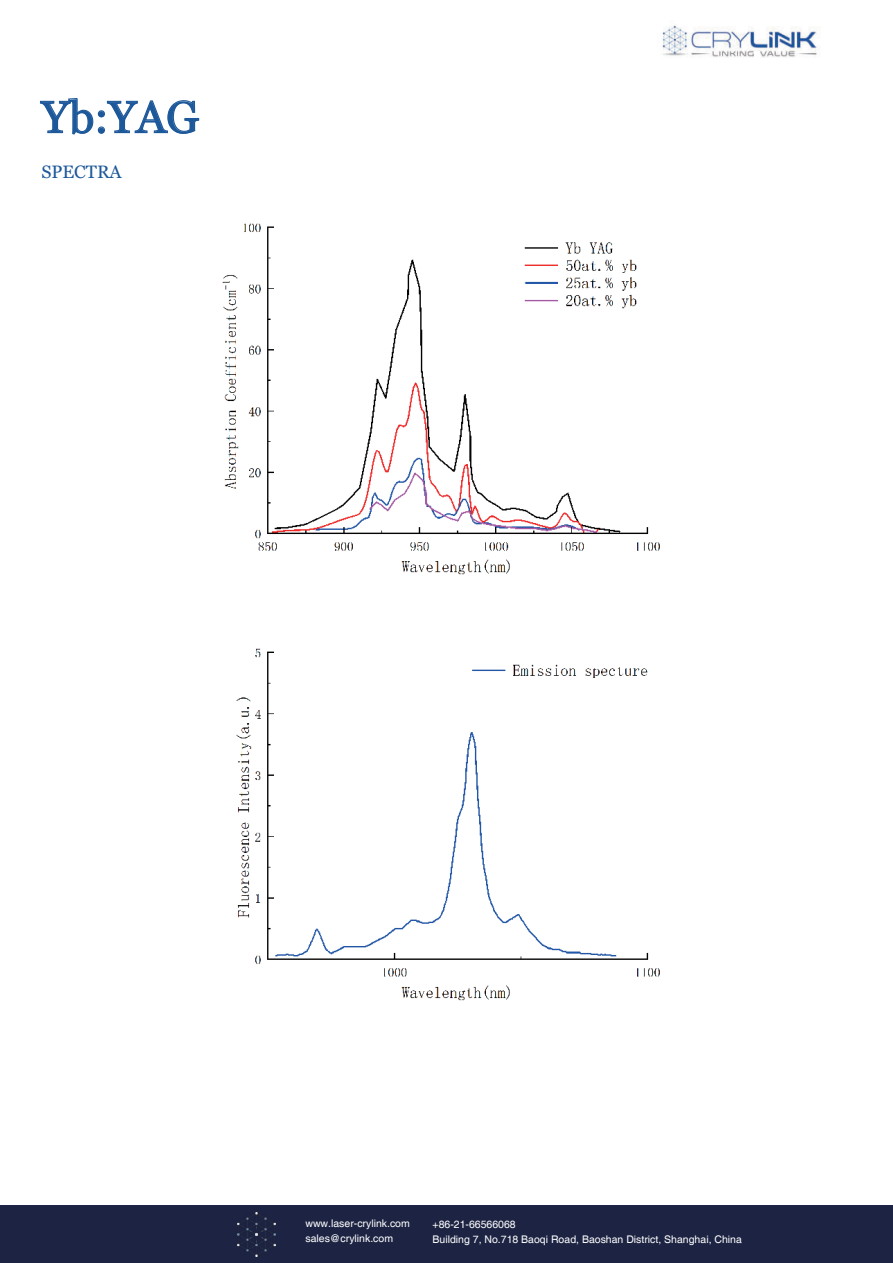
<style>
.page{position:relative;width:893px;height:1263px;background:#fff}
.page>*{position:absolute;margin:0;border:0;box-sizing:border-box;transform-origin:0 0}
.t1{font:45px "Georgia";color:#1d589a}
.t2{font:18px "Georgia";color:#1d589a}
.t3{font:10.5px/15px "Helvetica";color:#fff}
</style>
<div class="page">
<img style="left:662px;top:25px;width:158px;height:33px">
<svg style="left:40px;top:98px;width:160px;height:37px"></svg>
<div style="left:0;top:1206px;width:893px;height:57px;background:#1d2443"></div>
<img style="left:237px;top:1213px;width:38px;height:43px">
<img style="left:222px;top:223px;width:438px;height:778px">
<h1 class="t1" style="left:41px;top:91px;width:159px">Yb:YAG</h1>
<h2 class="t2" style="left:41px;top:162px;width:82px">SPECTRA</h2>
<p class="t3" style="left:305px;top:1217px;width:106px">www.laser-crylink.com sales@crylink.com</p>
<p class="t3" style="left:433px;top:1217px;width:311px">+86-21-66566068<br>Building 7, No.718 Baoqi Road, Baoshan District, Shanghai, China</p>
</div>
